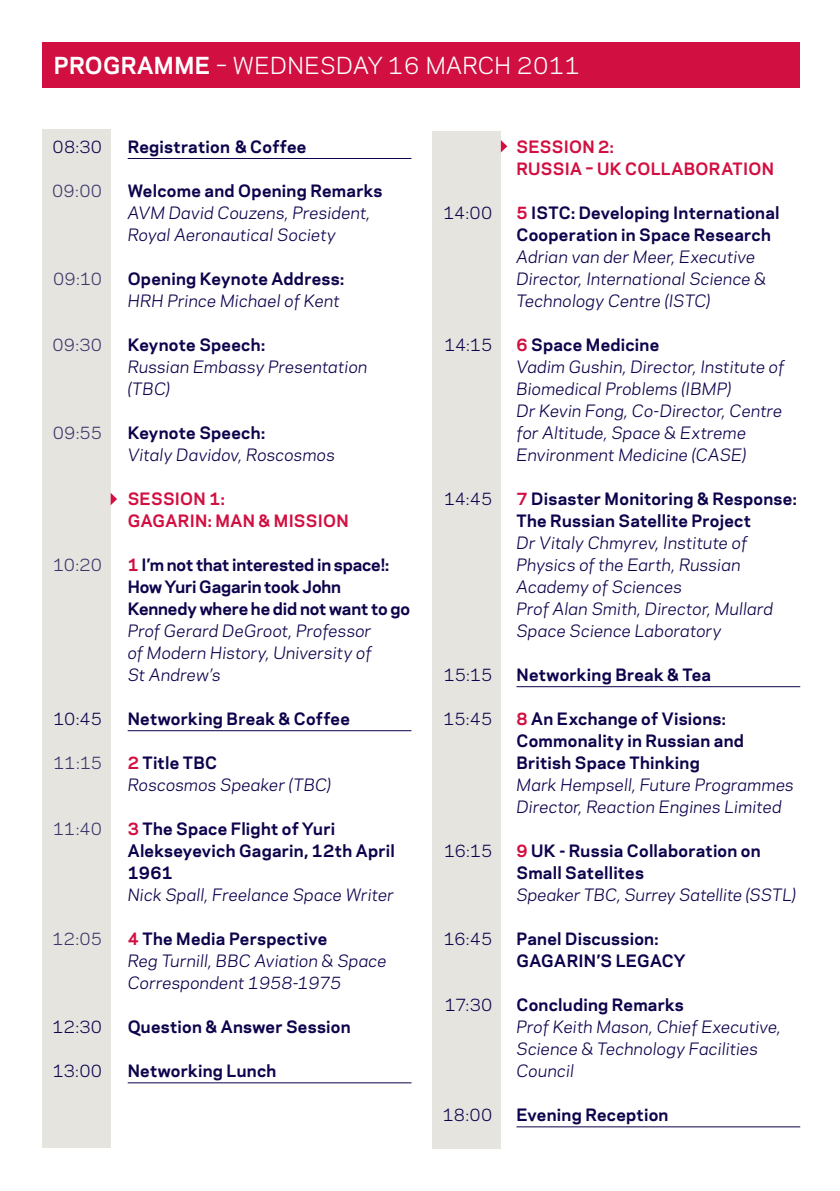
<style>
.page{position:relative;width:840px;height:1191px;background:#fff}
.page>*{position:absolute;margin:0;border:0;box-sizing:border-box;transform-origin:0 0}
.t1{font:22px "Galaxie Polaris";letter-spacing:.02em;color:#fff}
.PROG__Polaris_book{font:italic 16px/22px "Galaxie Polaris";letter-spacing:.01em;color:#0c034c}
.PROG__Polaris_bold{font:700 16px/22px "Galaxie Polaris";letter-spacing:.015em;color:#0c034c}
.PROG__Polaris_bold_u{font:700 16px "Galaxie Polaris";letter-spacing:.015em;color:#0c034c}
.PROG__Polaris_bold-2{font:italic 16px/22px "Galaxie Polaris";letter-spacing:.01em;color:#0c034c}
.PROG__Polaris_bold-3{font:700 16px/22px "Galaxie Polaris";letter-spacing:-.01em;color:#0c034c}
.PROG__Times{font:16px "Galaxie Polaris";letter-spacing:-.01em;color:#0c034c}
.PROG__Times-2{font:16px "Galaxie Polaris";letter-spacing:.01em;color:#3a3469}
.PROG__Session_headin{font:700 16px/22px "Galaxie Polaris";letter-spacing:.02em;color:#d20f41}
.PROG__Polaris_bold-4{font:700 16px/22px "Galaxie Polaris";letter-spacing:.02em;color:#d20f41}
.PROG__Polaris_book-2{font:700 16px "Galaxie Polaris";letter-spacing:.015em;color:#0c034c}
.s1{font-weight:700}
.s2{font-weight:400;font-style:italic}
.s3{font-weight:700;font-style:normal}
.s4{color:#d20f41}
</style>
<div class="page">
<hr style="left:128px;top:158px;width:283px;height:1px;background:#0c034c">
<hr style="left:128px;top:730px;width:283px;height:1px;background:#0c034c">
<hr style="left:128px;top:1082px;width:283px;height:1px;background:#0c034c">
<div style="left:43px;top:129px;width:68px;height:1019px;background:#e6e4df"></div>
<div style="left:432px;top:131px;width:68px;height:1017px;background:#e6e4df"></div>
<hr style="left:516px;top:686px;width:283px;height:1px;background:#0c034c">
<hr style="left:516px;top:1126px;width:283px;height:1px;background:#0c034c">
<svg style="left:111px;top:493px;width:6px;height:12px"></svg>
<div style="left:43px;top:43px;width:756px;height:45px;background:#d20f41"></div>
<svg style="left:500px;top:140px;width:7px;height:12px"></svg>
<p class="t1" style="left:54px;top:49px;width:527px"><span class="s1">PROGRAMME</span> – WEDNESDAY 16 MARCH 2011</p>
<p class="PROG__Times" style="left:53px;top:134px;width:51px">08:30</p>
<p class="PROG__Times-2" style="left:52px;top:178px;width:51px">09:00</p>
<p class="PROG__Times-2" style="left:53px;top:266px;width:50px">09:10</p>
<p class="PROG__Times-2" style="left:52px;top:332px;width:51px">09:30</p>
<p class="PROG__Times-2" style="left:53px;top:420px;width:51px">09:55</p>
<p class="PROG__Times-2" style="left:53px;top:552px;width:51px">10:20</p>
<p class="PROG__Times" style="left:53px;top:706px;width:50px">10:45</p>
<p class="PROG__Times-2" style="left:53px;top:750px;width:50px">11:15</p>
<p class="PROG__Times-2" style="left:53px;top:816px;width:50px">11:40</p>
<p class="PROG__Times-2" style="left:52px;top:926px;width:51px">12:05</p>
<p class="PROG__Times" style="left:52px;top:1014px;width:51px">12:30</p>
<p class="PROG__Times" style="left:53px;top:1058px;width:51px">13:00</p>
<p class="PROG__Polaris_bold_u" style="left:128px;top:134px;width:180px">Registration &amp; Coffee</p>
<p class="PROG__Polaris_bold" style="left:128px;top:178px;width:256px">Welcome and Opening Remarks</p>
<p class="PROG__Polaris_book" style="left:128px;top:200px;width:244px">AVM David Couzens, President,<br>Royal Aeronautical Society</p>
<p class="PROG__Polaris_bold" style="left:128px;top:266px;width:218px">Opening Keynote Address:<br><span class="s2">HRH Prince Michael of Kent</span></p>
<p class="PROG__Polaris_bold-2" style="left:128px;top:332px;width:241px"><span class="s3">Keynote Speech:<br></span>Russian Embassy Presentation (TBC)</p>
<p class="PROG__Polaris_bold-2" style="left:128px;top:420px;width:208px"><span class="s3">Keynote Speech:<br></span>Vitaly Davidov, Roscosmos</p>
<p class="PROG__Polaris_bold-4" style="left:128px;top:486px;width:222px">SESSION 1:<br>GAGARIN: MAN &amp; MISSION</p>
<p class="PROG__Polaris_bold-3" style="left:128px;top:552px;width:284px"><span class="s4">1</span> I’m not that interested in space!:<br>How Yuri Gagarin took John<br>Kennedy where he did not want to go</p>
<p class="PROG__Polaris_book" style="left:128px;top:618px;width:245px;text-align:justify">Prof Gerard DeGroot, Professor of Modern History, University of St Andrew’s</p>
<p class="PROG__Polaris_bold_u" style="left:128px;top:706px;width:224px">Networking Break &amp; Coffee</p>
<p class="PROG__Polaris_bold" style="left:128px;top:750px;width:91px"><span class="s4">2</span> Title TBC</p>
<p class="PROG__Polaris_book" style="left:128px;top:772px;width:205px">Roscosmos Speaker (TBC)</p>
<p class="PROG__Polaris_bold" style="left:128px;top:816px;width:268px"><span class="s4">3</span> The Space Flight of Yuri<br>Alekseyevich Gagarin, 12th April<br>1961</p>
<p class="PROG__Polaris_book" style="left:128px;top:882px;width:267px">Nick Spall, Freelance Space Writer</p>
<p class="PROG__Polaris_bold" style="left:128px;top:926px;width:201px"><span class="s4">4</span> The Media Perspective</p>
<p class="PROG__Polaris_book" style="left:128px;top:948px;width:260px">Reg Turnill, BBC Aviation &amp; Space<br>Correspondent 1958-1975</p>
<p class="PROG__Polaris_bold" style="left:128px;top:1014px;width:224px">Question &amp; Answer Session</p>
<p class="PROG__Polaris_bold_u" style="left:128px;top:1058px;width:150px">Networking Lunch</p>
<p class="PROG__Times" style="left:443px;top:200px;width:50px">14:00</p>
<p class="PROG__Times" style="left:444px;top:332px;width:49px">14:15</p>
<p class="PROG__Times" style="left:444px;top:486px;width:50px">14:45</p>
<p class="PROG__Times" style="left:443px;top:662px;width:50px">15:15</p>
<p class="PROG__Times" style="left:443px;top:706px;width:50px">15:45</p>
<p class="PROG__Times" style="left:444px;top:838px;width:50px">16:15</p>
<p class="PROG__Times" style="left:443px;top:926px;width:50px">16:45</p>
<p class="PROG__Times" style="left:444px;top:992px;width:49px">17:30</p>
<p class="PROG__Times" style="left:442px;top:1102px;width:51px">18:00</p>
<p class="PROG__Session_headin" style="left:516px;top:134px;width:259px">SESSION 2:<br>RUSSIA – UK COLLABORATION</p>
<p class="PROG__Polaris_bold" style="left:516px;top:200px;width:264px"><span class="s4">5</span> ISTC: Developing International<br>Cooperation in Space Research</p>
<p class="PROG__Polaris_book" style="left:516px;top:244px;width:251px">Adrian van der Meer, Executive<br>Director, International Science &amp;<br>Technology Centre (ISTC)</p>
<p class="PROG__Polaris_book-2" style="left:516px;top:332px;width:144px"><span class="s4">6</span> Space Medicine</p>
<p class="PROG__Polaris_book" style="left:516px;top:354px;width:269px">Vadim Gushin, Director, Institute of<br>Biomedical Problems (IBMP)</p>
<p class="PROG__Polaris_book" style="left:516px;top:398px;width:267px">Dr Kevin Fong, Co-Director, Centre for Altitude, Space &amp; Extreme<br>Environment Medicine (CASE)</p>
<p class="PROG__Polaris_bold" style="left:516px;top:486px;width:282px"><span class="s4">7</span> Disaster Monitoring &amp; Response:<br>The Russian Satellite Project</p>
<p class="PROG__Polaris_book" style="left:516px;top:530px;width:232px">Dr Vitaly Chmyrev, Institute of<br>Physics of the Earth, Russian<br>Academy of Sciences</p>
<p class="PROG__Polaris_book" style="left:516px;top:596px;width:258px">Prof Alan Smith, Director, Mullard<br>Space Science Laboratory</p>
<p class="PROG__Polaris_bold_u" style="left:516px;top:662px;width:196px">Networking Break &amp; Tea</p>
<p class="PROG__Polaris_bold" style="left:516px;top:706px;width:229px"><span class="s4">8</span> An Exchange of Visions:<br>Commonality in Russian and<br>British Space Thinking</p>
<p class="PROG__Polaris_book" style="left:516px;top:772px;width:279px">Mark Hempsell, Future Programmes<br>Director, Reaction Engines Limited</p>
<p class="PROG__Polaris_bold" style="left:516px;top:838px;width:245px"><span class="s4">9</span> UK - Russia Collaboration on<br>Small Satellites</p>
<p class="PROG__Polaris_book" style="left:516px;top:882px;width:281px">Speaker TBC, Surrey Satellite (SSTL)</p>
<p class="PROG__Polaris_bold" style="left:516px;top:926px;width:170px">Panel Discussion:<br>GAGARIN’S LEGACY</p>
<p class="PROG__Polaris_bold" style="left:516px;top:992px;width:169px">Concluding Remarks</p>
<p class="PROG__Polaris_book" style="left:516px;top:1014px;width:266px">Prof Keith Mason, Chief Executive,<br>Science &amp; Technology Facilities<br>Council</p>
<p class="PROG__Polaris_bold_u" style="left:516px;top:1102px;width:153px">Evening Reception</p>
</div>
